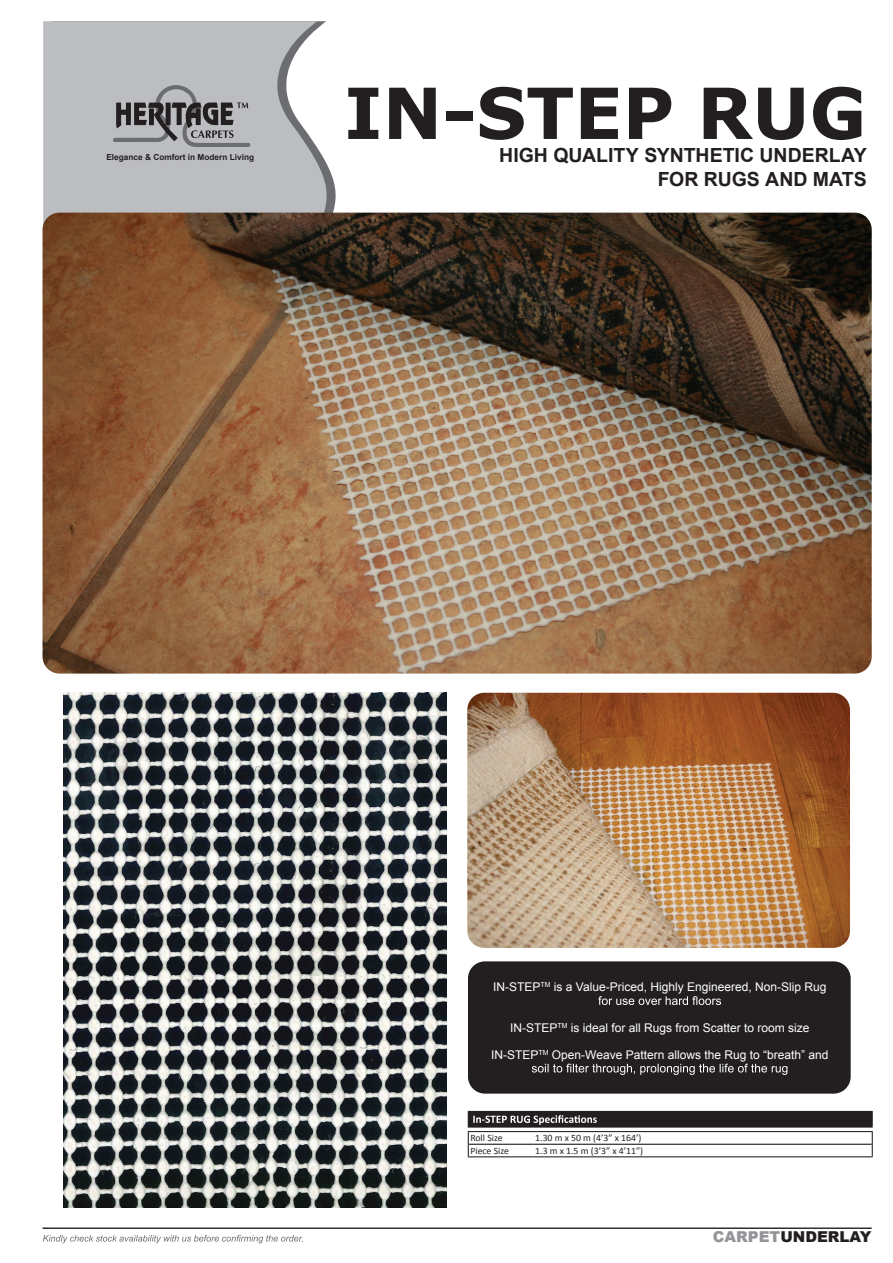
<style>
.page{position:relative;width:893px;height:1263px;background:#fff}
.page>*{position:absolute;margin:0;border:0;box-sizing:border-box;transform-origin:0 0}
.t1{font:700 70.5px "Verdana";color:#231f20}
.t2{font:700 19.5px/23.4px "Arial";color:#231f20;text-align:right}
.t3{font:900 15px "Arial";color:#231f20}
.t4{font:12px "Arial";color:#fff}
.t5{font:9.75px "Calibri";color:#231f20}
.t6{font:italic 9px "Arial";color:#6c6d70}
.t7{font:700 8.25px "Arial";color:#231f20}
.s1{color:#939598}
</style>
<div class="page">
<svg style="left:43px;top:21px;width:291px;height:192px;background:#c0c0c3"></svg>
<svg style="left:113px;top:81px;width:137px;height:66px;background:#929295"></svg>
<hr style="left:43px;top:1227px;width:829px;height:2px;background:#312f30">
<svg style="left:43px;top:1235px;width:259px;height:8px"></svg>
<img style="left:64px;top:693px;width:382px;height:514px">
<div style="left:468px;top:961px;width:383px;height:132px;background:#231f20;border-radius:17px"></div>
<svg style="left:598px;top:996px;width:123px;height:9px"></svg>
<svg style="left:532px;top:1064px;width:255px;height:11px"></svg>
<img style="left:43px;top:213px;width:829px;height:461px">
<img style="left:467px;top:693px;width:383px;height:255px">
<div style="left:468px;top:1111px;width:404px;height:16px;background:#231f20"></div>
<hr style="left:533px;top:1111px;width:340px;height:1px;background:#231f20">
<svg style="left:872px;top:1112px;width:1px;height:14px"></svg>
<hr style="left:533px;top:1126px;width:340px;height:1px;background:#231f20">
<hr style="left:468px;top:1131px;width:65px;height:1px;background:#231f20">
<hr style="left:533px;top:1131px;width:340px;height:1px;background:#231f20">
<svg style="left:468px;top:1132px;width:1px;height:24px"></svg>
<svg style="left:872px;top:1132px;width:1px;height:24px"></svg>
<hr style="left:468px;top:1156px;width:65px;height:1px;background:#231f20">
<hr style="left:533px;top:1156px;width:340px;height:1px;background:#231f20">
<hr style="left:469px;top:1144px;width:64px;height:1px;background:#000">
<hr style="left:533px;top:1144px;width:339px;height:1px;background:#000">
<svg style="left:473px;top:1115px;width:124px;height:10px"></svg>
<p class="t7" style="left:106px;top:151px;width:149px">Elegance &amp; Comfort in Modern Living</p>
<h1 class="t1" style="left:344px;top:63px;width:524px">IN-STEP RUG</h1>
<h2 class="t2" style="left:499px;top:144px;width:369px">HIGH QUALITY SYNTHETIC UNDERLAY<br>FOR RUGS AND MATS</h2>
<p class="t4" style="left:493px;top:979px;width:335px">IN-STEP<sup>TM</sup> is a Value-Priced, Highly Engineered, Non-Slip Rug</p>
<p class="t4" style="left:510px;top:1020px;width:301px">IN-STEP<sup>TM</sup> is ideal for all Rugs from Scatter to room size</p>
<p class="t4" style="left:491px;top:1047px;width:339px">IN-STEP<sup>TM</sup> Open-Weave Pattern allows the Rug to “breath” and</p>
<p class="t5" style="left:470px;top:1131px;width:34px">Roll Size</p>
<p class="t5" style="left:535px;top:1131px;width:108px">1.30 m x 50 m (4’3” x 164’)</p>
<p class="t5" style="left:470px;top:1144px;width:40px">Piece Size</p>
<p class="t5" style="left:535px;top:1144px;width:109px">1.3 m x 1.5 m (3’3” x 4’11”)</p>
<p class="t6" style="left:301px;top:1232px;width:4px">.</p>
<p class="t3" style="left:713px;top:1225px;width:160px"><span class="s1">CARPET</span>UNDERLAY</p>
</div>
